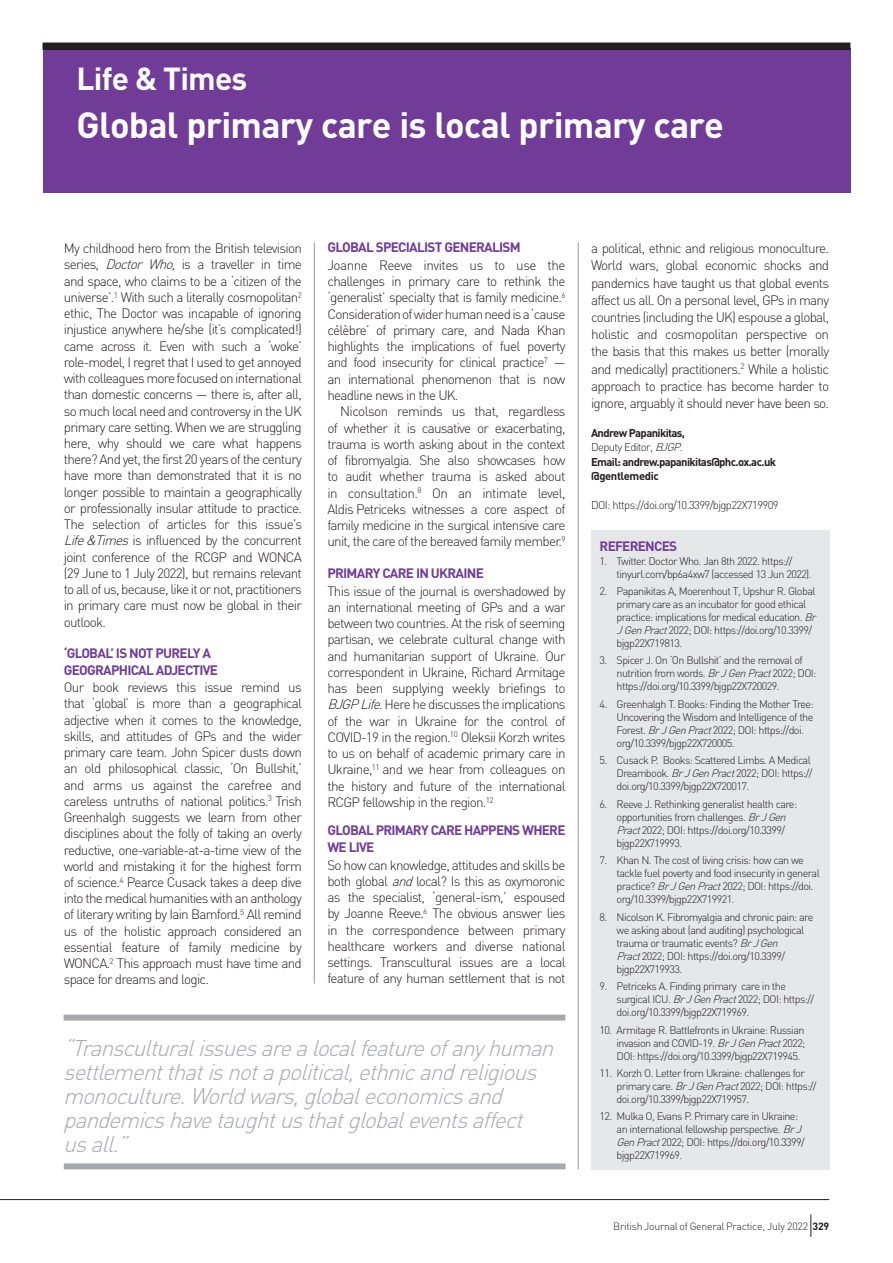
<style>
.page{position:relative;width:893px;height:1263px;background:#fff}
.page>*{position:absolute;margin:0;border:0;box-sizing:border-box;transform-origin:0 0}
.t1{font:700 36px "DIN";letter-spacing:-.02em;color:#fff}
.t2{font:700 31.5px "DIN";letter-spacing:-.025em;color:#fff}
.t3{font:italic 300 22.5px/24px "DIN";color:#a8a9ad}
.t4{font:300 13.5px/16.2px "DIN";letter-spacing:-.055em;color:#231f20;text-align:justify}
.t5{font:700 13.5px/16.5px "DIN";letter-spacing:-.055em;color:#713c98}
.t6{font:700 11.25px/14.5px "DIN";letter-spacing:-.055em;color:#231f20}
.t7{font:300 11.25px "DIN";letter-spacing:-.055em;color:#231f20}
.t8{font:300 10.8px/13px "DIN";letter-spacing:-.055em;color:#231f20}
.t9{font:300 10.5px "DIN";letter-spacing:-.025em;color:#231f20}
.s1{font-style:italic}
.s2{font-weight:300}
.s3{font-weight:300;font-style:italic}
.s4{font-weight:700}
</style>
<div class="page">
<hr style="left:578px;top:242px;width:1px;height:927px;background:#939598">
<hr style="left:314px;top:242px;width:1px;height:741px;background:#939598">
<div style="left:43px;top:49px;width:807px;height:144px;background:#713c98"></div>
<div style="left:43px;top:43px;width:807px;height:7px;background:#231f20"></div>
<div style="left:64px;top:1014px;width:501px;height:6px;background:#a8a9ad"></div>
<div style="left:64px;top:1163px;width:502px;height:6px;background:#a8a9ad"></div>
<hr style="left:0;top:1199px;width:829px;height:1px;background:#231f20">
<svg style="left:810px;top:1214px;width:1px;height:23px"></svg>
<div style="left:591px;top:530px;width:238px;height:639px;background:#e6e7e9"></div>
<h2 class="t2" style="left:77px;top:58px;width:172px">Life &amp; Times</h2>
<h1 class="t1" style="left:77px;top:101px;width:649px">Global primary care is local primary care</h1>
<p class="t4" style="left:64px;top:240px;width:240px">My childhood hero from the British television series, <span class="s1">Doctor Who,</span> is a traveller in time and space, who claims to be a ‘citizen of the universe’.<sup>1</sup> With such a literally cosmopolitan<sup>2 </sup>ethic, The Doctor was incapable of ignoring injustice anywhere he/she (it’s complicated!) came across it. Even with such a ‘woke’ role-model, I regret that I used to get annoyed with colleagues more focused on international than domestic concerns — there is, after all, so much local need and controversy in the UK primary care setting. When we are struggling here, why should we care what happens there? And yet, the first 20 years of the century have more than demonstrated that it is no longer possible to maintain a geographically or professionally insular attitude to practice.<br>The selection of articles for this issue’s <span class="s1">Life&amp;Times</span>is influenced by the concurrent joint conference of the RCGP and WONCA (29 June to 1 July 2022), but remains relevant to all of us, because, like it or not, practitioners in primary care must now be global in their outlook.</p>
<p class="t5" style="left:64px;top:644px;width:156px">‘GLOBAL’ IS NOT PURELY A<br>GEOGRAPHICAL ADJECTIVE</p>
<p class="t4" style="left:64px;top:679px;width:240px">Our book reviews this issue remind us that ‘global’ is more than a geographical adjective when it comes to the knowledge, skills, and attitudes of GPs and the wider primary care team. John Spicer dusts down an old philosophical classic, ‘On Bullshit,’ and arms us against the carefree and careless untruths of national politics.<sup>3</sup> Trish Greenhalgh suggests we learn from other disciplines about the folly of taking an overly reductive, one-variable-at-a-time view of the world and mistaking it for the highest form of science.<sup>4</sup> Pearce Cusack takes a deep dive into the medical humanities with an anthology of literary writing by Iain Bamford.<sup>5</sup> All remind us of the holistic approach considered an essential feature of family medicine by WONCA.<sup>2</sup> This approach must have time and space for dreams and logic.</p>
<p class="t5" style="left:327px;top:239px;width:195px">GLOBAL SPECIALIST GENERALISM</p>
<p class="t4" style="left:327px;top:257px;width:240px">Joanne Reeve invites us to use the challenges in primary care to rethink the ‘generalist’ specialty that is family medicine.<sup>6<br></sup>Consideration of wider human need is a ‘cause célèbre’ of primary care, and Nada Khan highlights the implications of fuel poverty and food insecurity for clinical practice<sup>7</sup> — an international phenomenon that is now headline news in the UK.</p>
<p class="t4" style="left:327px;top:403px;width:240px;text-indent:13px">Nicolson reminds us that, regardless of whether it is causative or exacerbating, trauma is worth asking about in the context of fibromyalgia. She also showcases how to audit whether trauma is asked about in consultation.<sup>8</sup> On an intimate level, Aldis Petriceks witnesses a core aspect of family medicine in the surgical intensive care unit, the care of the bereaved family member.<sup>9</sup></p>
<p class="t5" style="left:327px;top:564px;width:158px">PRIMARY CARE IN UKRAINE</p>
<p class="t4" style="left:327px;top:582px;width:240px">This issue of the journal is overshadowed by an international meeting of GPs and a war between two countries. At the risk of seeming partisan, we celebrate cultural change with and humanitarian support of Ukraine. Our correspondent in Ukraine, Richard Armitage has been supplying weekly briefings to <span class="s1">BJGPLife</span>. Here he discusses the implications of the war in Ukraine for the control of COVID-19 in the region.<sup>10</sup> Oleksii Korzh writes to us on behalf of academic primary care in Ukraine,<sup>11</sup> and we hear from colleagues on the history and future of the international RCGP fellowship in the region.<sup>12</sup></p>
<p class="t5" style="left:327px;top:822px;width:240px">GLOBAL PRIMARY CARE HAPPENS WHERE<br>WE LIVE</p>
<p class="t4" style="left:327px;top:856px;width:240px">So how can knowledge, attitudes and skills be both global <span class="s1">and</span>local? Is this as oxymoronic as the specialist, ‘general-ism,’ espoused by Joanne Reeve.<sup>6</sup> The obvious answer lies in the correspondence between primary healthcare workers and diverse national settings. Transcultural issues are a local feature of any human settlement that is not</p>
<h3 class="t3" style="left:63px;top:1036px;width:499px">“Transculturalissuesarealocalfeatureofanyhuman settlementthatisnotapolitical,ethnicandreligious monoculture.Worldwars,globaleconomicsand pandemicshavetaughtusthatglobaleventsaffect us all.”</h3>
<p class="t4" style="left:591px;top:240px;width:240px;line-height:17.2px">a political, ethnic and religious monoculture.<br>World wars, global economic shocks and pandemics have taught us that global events affect us all. On a personal level, GPs in many countries (including the UK) espouse a global, holistic and cosmopolitan perspective on the basis that this makes us better (morally and medically) practitioners.<sup>2</sup> While a holistic approach to practice has become harder to ignore, arguably it should never have been so.</p>
<p class="t6" style="left:591px;top:425px;width:187px">Andrew Papanikitas,<br><span class="s2">Deputy Editor,</span> <span class="s3">BJGP</span><span class="s2">.<br></span>Email: andrew.papanikitas@phc.ox.ac.uk @gentlemedic</p>
<p class="t7" style="left:591px;top:498px;width:189px">DOI: https://doi.org/10.3399/bjgp22X719909</p>
<p class="t5" style="left:600px;top:538px;width:79px">REFERENCES</p>
<p class="t8" style="left:617px;top:554px;width:197px;text-indent:-17px">1. Twitter. Doctor Who. Jan 8th 2022. https:// tinyurl.com/bp6a4xw7 (accessed 13 Jun 2022).</p>
<p class="t8" style="left:617px;top:584px;width:204px;text-indent:-17px">2. Papanikitas A, Moerenhout T, Upshur R. Global primary care as an incubator for good ethical practice: implications for medical education. <span class="s1">Br JGenPract</span>2022; DOI: https://doi.org/10.3399/ bjgp22X719813.</p>
<p class="t8" style="left:617px;top:654px;width:201px;text-indent:-17px">3. Spicer J. On ‘On Bullshit’ and the removal of nutrition from words. <span class="s1">BrJGenPract</span>2022; DOI: https://doi.org/10.3399/bjgp22X720029.</p>
<p class="t8" style="left:617px;top:697px;width:199px;text-indent:-17px">4. Greenhalgh T. Books: Finding the Mother Tree:<br>Uncovering the Wisdom and Intelligence of the Forest. <span class="s1">BrJGenPract</span>2022; DOI: https://doi. org/10.3399/bjgp22X720005.</p>
<p class="t8" style="left:617px;top:754px;width:197px;text-indent:-17px">5. Cusack P. Books: Scattered Limbs. A Medical<br>Dreambook. <span class="s1">BrJGenPract</span>2022; DOI: https:// doi.org/10.3399/bjgp22X720017.</p>
<p class="t8" style="left:617px;top:797px;width:182px;text-indent:-17px">6. Reeve J. Rethinking generalist health care: opportunities from challenges. <span class="s1">BrJGen Pract</span>2022; DOI: https://doi.org/10.3399/ bjgp22X719993.</p>
<p class="t8" style="left:617px;top:854px;width:205px;text-indent:-17px">7. Khan N. The cost of living crisis: how can we tackle fuel poverty and food insecurity in general practice? <span class="s1">BrJGenPract</span>2022; DOI: https://doi. org/10.3399/bjgp22X719921.</p>
<p class="t8" style="left:617px;top:910px;width:198px;text-indent:-17px">8. Nicolson K. Fibromyalgia and chronic pain: are we asking about (and auditing) psychological trauma or traumatic events? <span class="s1">BrJGen Pract</span>2022; DOI: https://doi.org/10.3399/ bjgp22X719933.</p>
<p class="t8" style="left:617px;top:979px;width:199px;text-indent:-17px">9. Petriceks A. Finding primary care in the surgical ICU. <span class="s1">BrJGenPract</span>2022; DOI: https:// doi.org/10.3399/bjgp22X719969.</p>
<p class="t8" style="left:617px;top:1023px;width:190px;text-align:justify;text-indent:-17px">10. Armitage R. Battlefronts in Ukraine: Russian invasion and COVID-19. <span class="s1">BrJGenPract</span>2022; DOI: https://doi.org/10.3399/bjgp22X719945.</p>
<p class="t8" style="left:617px;top:1066px;width:202px;text-indent:-17px">11. Korzh O. Letter from Ukraine: challenges for primary care. <span class="s1">BrJGenPract</span>2022; DOI: https:// doi.org/10.3399/bjgp22X719957.</p>
<p class="t8" style="left:617px;top:1110px;width:190px;text-indent:-17px">12. Mulka O, Evans P. Primary care in Ukraine: an international fellowship perspective. <span class="s1">BrJ GenPract</span>2022; DOI: https://doi.org/10.3399/ bjgp22X719969.</p>
<p class="t9" style="left:613px;top:1219px;width:217px">British Journal of General Practice, July 2022 <span class="s4">329</span></p>
</div>
